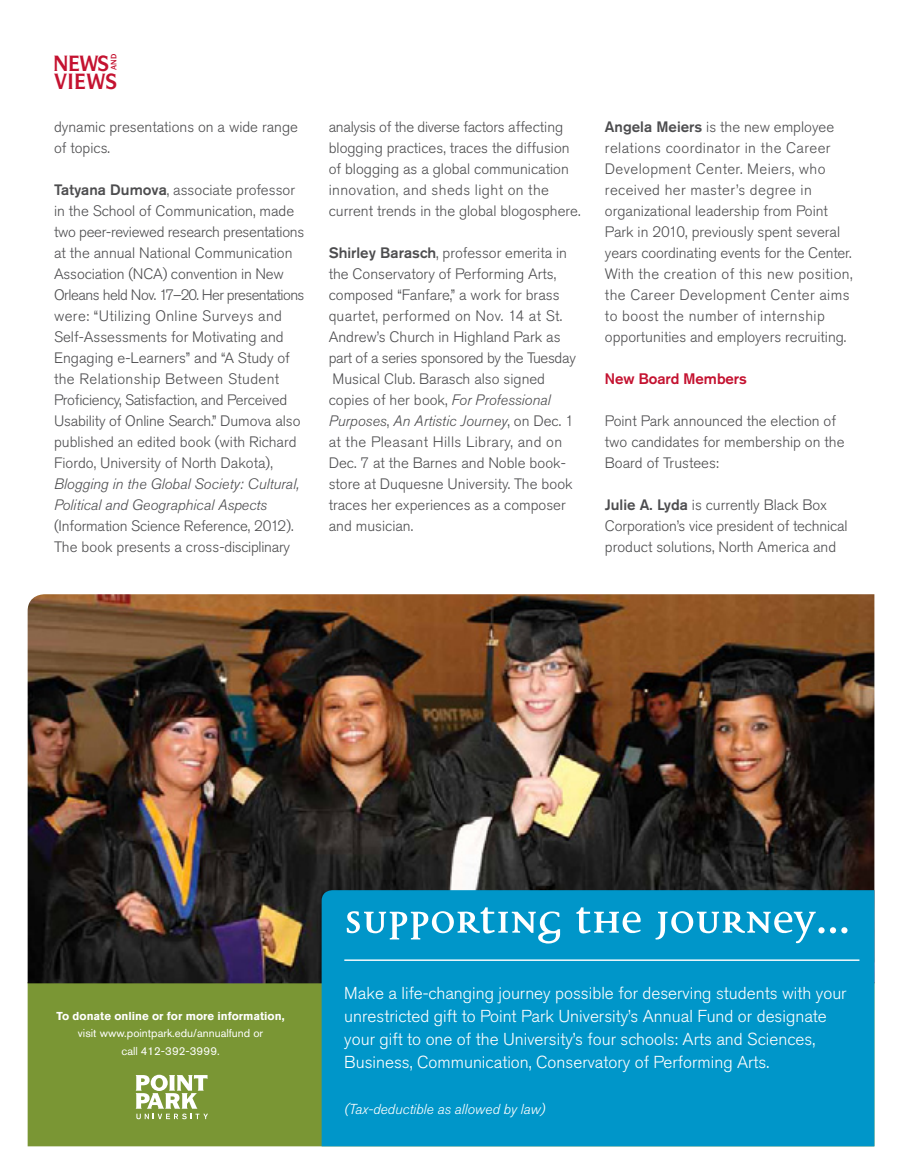
<style>
.page{position:relative;width:904px;height:1175px;background:#fff}
.page>*{position:absolute;margin:0;border:0;box-sizing:border-box;transform-origin:0 0}
.t1{font:700 54.45px "Disturbance";letter-spacing:-.01em;color:#fff}
.t2{font:300 17.1px/23px "Akzidenz Grotesk Pro";color:#fff}
.t3{font:300 15px/21px "Akzidenz Grotesk Pro";color:#4d4d4f}
.t4{font:300 15px/21px "Akzidenz Grotesk Pro";letter-spacing:.025em;color:#4d4d4f}
.t5{font:italic 300 15px/21px "Akzidenz Grotesk Pro";color:#4d4d4f}
.t6{font:700 15px "Akzidenz Grotesk";color:#c41230}
.t7{font:italic 300 14.25px "Akzidenz Grotesk Pro";color:#fff}
.t8{font:11.4px/17.1px "Akzidenz Grotesk Pro";color:#fff;text-align:center}
.t9{font:700 11.4px "Akzidenz Grotesk Pro";color:#fff}
.s1{font-weight:500}
.s2{font-style:italic}
</style>
<div class="page">
<div style="left:28px;top:982px;width:846px;height:164px;background:#7a9634"></div>
<img style="left:28px;top:594px;width:846px;height:389px">
<div style="left:321px;top:890px;width:553px;height:256px;background:#0096c9"></div>
<svg style="left:136px;top:1074px;width:72px;height:45px"></svg>
<hr style="left:344px;top:959px;width:515px;height:1px;background:#fff">
<p class="t3" style="left:54px;top:116px;width:245px">dynamic presentations on a wide range of topics.</p>
<p class="t3" style="left:54px;top:179px;width:252px"><span class="s1">Tatyana Dumova</span>, associate professor in the School of Communication, made two peer-reviewed research presentations at the annual National Communication Association (NCA) convention in New Orleans held Nov. 17–20. Her presentations were: “Utilizing Online Surveys and Self-Assessments for Motivating and Engaging e-Learners” and “A Study of the Relationship Between Student Proficiency, Satisfaction, and Perceived Usability of Online Search.” Dumova also published an edited book (with Richard Fiordo, University of North Dakota),</p>
<p class="t5" style="left:54px;top:473px;width:247px">Blogging in the Global Society: Cultural,<br>Political and Geographical Aspects</p>
<p class="t3" style="left:54px;top:515px;width:241px">(Information Science Reference, 2012).<br>The book presents a cross-disciplinary</p>
<p class="t3" style="left:328px;top:116px;width:253px">analysis of the diverse factors affecting blogging practices, traces the diffusion of blogging as a global communication innovation, and sheds light on the current trends in the global blogosphere.</p>
<p class="t3" style="left:328px;top:242px;width:249px"><span class="s1">Shirley Barasch</span>, professor emerita in the Conservatory of Performing Arts, composed “Fanfare,” a work for brass quartet, performed on Nov. 14 at St.<br>Andrew’s Church in Highland Park as part of a series sponsored by the Tuesday Musical Club. Barasch also signed copies of her book, <span class="s2">For Professional Purposes</span>, <span class="s2">An Artistic Journey</span>, on Dec. 1 at the Pleasant Hills Library, and on Dec. 7 at the Barnes and Noble book&shy;store at Duquesne University. The book traces her experiences as a composer and musician.</p>
<p class="t4" style="left:604px;top:116px;width:249px"><span class="s1">Angela Meiers</span> is the new employee relations coordinator in the Career Development Center. Meiers, who received her master’s degree in organizational leadership from Point Park in 2010, previously spent several years coordinating events for the Center.<br>With the creation of this new position, the Career Development Center aims to boost the number of internship opportunities and employers recruiting.</p>
<p class="t6" style="left:604px;top:370px;width:143px">New Board Members</p>
<p class="t3" style="left:604px;top:410px;width:241px">Point Park announced the election of two candidates for membership on the<br>Board of Trustees:</p>
<p class="t3" style="left:604px;top:494px;width:244px"><span class="s1">Julie A. Lyda</span> is currently Black Box<br>Corporation’s vice president of technical product solutions, North America and</p>
<p class="t9" style="left:57px;top:1009px;width:229px">To donate online or for more information,</p>
<p class="t8" style="left:78px;top:1024px;width:187px">visit www.pointpark.edu/annualfund or call 412-392-3999.</p>
<h1 class="t1" style="left:344px;top:894px;width:508px">Supporting the Journey…</h1>
<p class="t2" style="left:344px;top:981px;width:503px">Make a life-changing journey possible for deserving students with your unrestricted gift to Point Park University’s Annual Fund or designate your gift to one of the University’s four schools: Arts and Sciences, Business, Communication, Conservatory of Performing Arts.</p>
<p class="t7" style="left:344px;top:1099px;width:202px">(Tax-deductible as allowed by law)</p>
</div>
